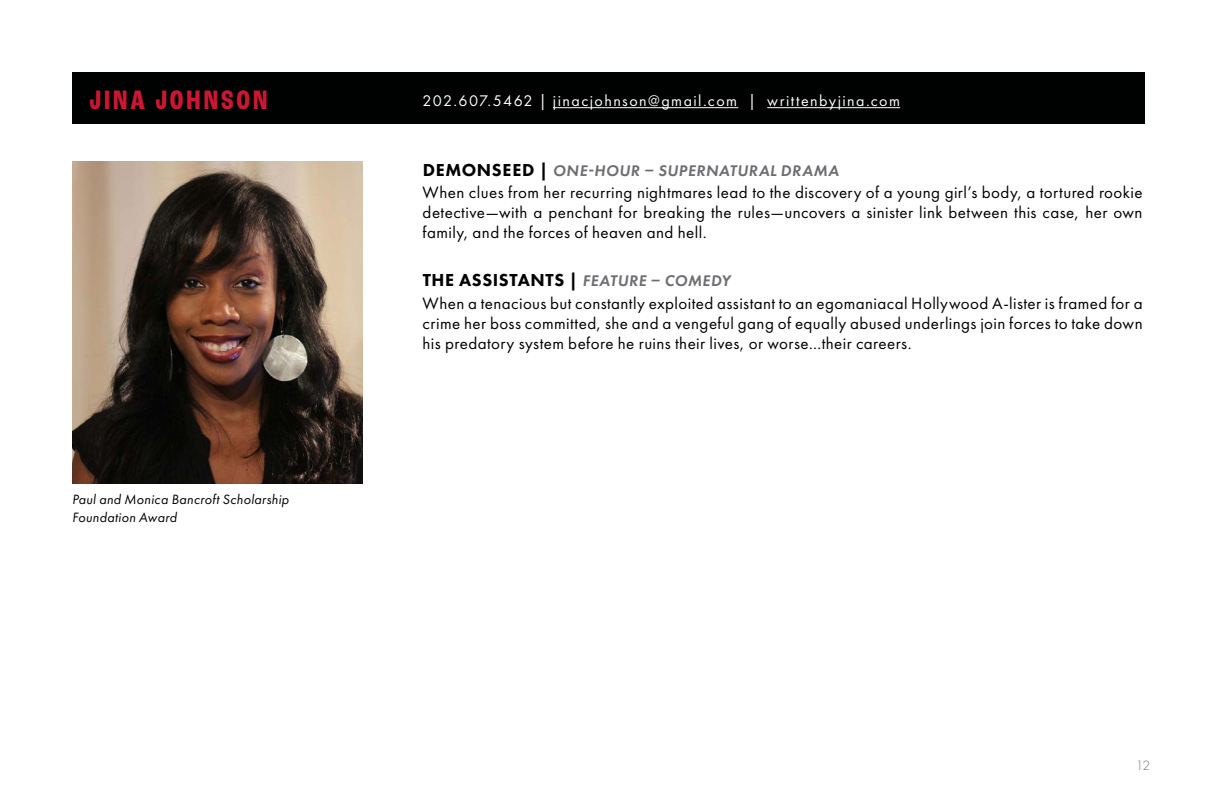
<style>
.page{position:relative;width:1224px;height:792px;background:#fff}
.page>*{position:absolute;margin:0;border:0;box-sizing:border-box;transform-origin:0 0}
.t1{font:700 condensed 28px "Roc Grotesk";letter-spacing:.105em;color:#cd1732}
.t2{font:800 18px "Futura PT";letter-spacing:.035em;color:#000}
.t3{font:17px/20px "Futura PT";letter-spacing:.025em;color:#000;text-align:justify}
.t4{font:16px "Futura PT";letter-spacing:.09em;color:#fff}
.t5{font:italic 600 16px "Futura PT";letter-spacing:.03em;color:#6d6e71}
.t6{font:italic 14px/18px "Futura PT";letter-spacing:.02em;color:#000}
.t7{font:300 14px "Futura PT";color:#77787b}
.s1{font-weight:800;font-style:normal;font-size:18px;color:#000}
.s2{font-weight:600;font-style:italic;font-size:16px;color:#6d6e71}
</style>
<div class="page">
<div style="left:72px;top:72px;width:1072px;height:51px;background:#000101"></div>
<img style="left:72px;top:162px;width:290px;height:322px">
<hr style="left:553px;top:107px;width:185px;height:1px;background:#fff">
<hr style="left:767px;top:107px;width:133px;height:1px;background:#fff">
<h1 class="t1" style="left:89px;top:83px;width:180px">JINA JOHNSON</h1>
<p class="t6" style="left:72px;top:490px;width:219px">Paul and Monica Bancroft Scholarship<br>Foundation Award</p>
<p class="t4" style="left:423px;top:91px;width:479px">202.607.5462 | jinacjohnson@gmail.com | writtenbyjina.com</p>
<p class="t5" style="left:423px;top:160px;width:418px"><span class="s1">DEMONSEED |</span> ONE-HOUR – SUPERNATURAL DRAMA</p>
<p class="t3" style="left:423px;top:183px;width:722px">When clues from her recurring nightmares lead to the discovery of a young girl’s body, a tortured rookie detective—with a penchant for breaking the rules—uncovers a sinister link between this case, her own family, and the forces of heaven and hell.</p>
<p class="t2" style="left:423px;top:269px;width:310px">THE ASSISTANTS | <span class="s2">FEATURE – COMEDY</span></p>
<p class="t3" style="left:423px;top:293px;width:722px">When a tenacious but constantly exploited assistant to an egomaniacal Hollywood A-lister is framed for a crime her boss committed, she and a vengeful gang of equally abused underlings join forces to take down his predatory system before he ruins their lives, or worse…their careers.</p>
<p class="t7" style="left:1136px;top:758px;width:16px">12</p>
</div>
